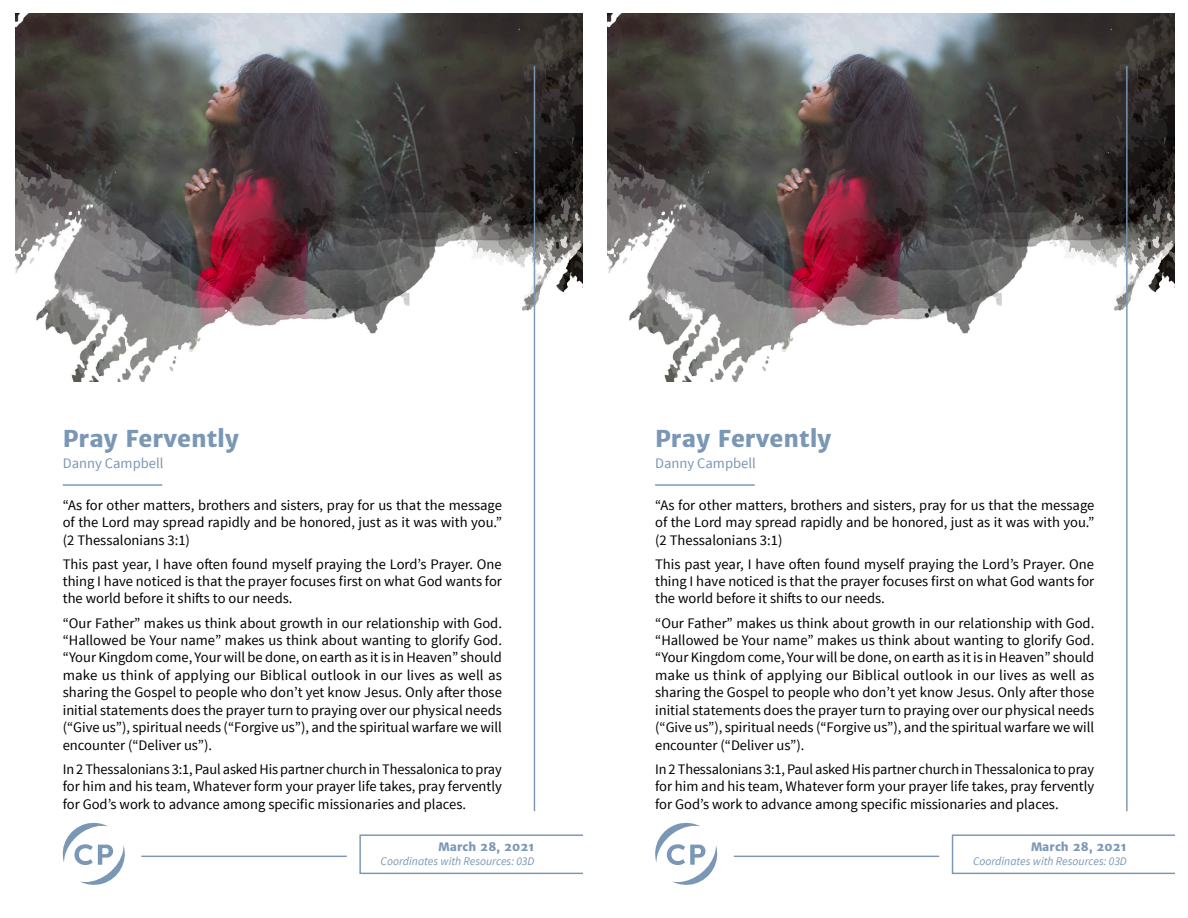
<style>
.page{position:relative;width:1188px;height:918px;background:#fff}
.page>*{position:absolute;margin:0;border:0;box-sizing:border-box;transform-origin:0 0}
.t1{font:800 23.25px "Merriweather Sans";color:#7a97b5}
.t2{font:14.55px/17.4px "Source Sans Pro";color:#000;text-align:justify}
.t3{font:14.55px "Source Sans Pro";color:#7a97b5}
.t4{font:italic 11.7px "Source Sans Pro";color:#7a97b5}
.t5{font:800 11.7px "Merriweather Sans";color:#7a97b5}
</style>
<div class="page">
<img style="left:608px;top:14px;width:566px;height:861px">
<svg style="left:652px;top:822px;width:69px;height:63px"></svg>
<hr style="left:655px;top:484px;width:100px;height:2px;background:#7a97b5">
<svg style="left:952px;top:834px;width:222px;height:40px"></svg>
<hr style="left:1126px;top:66px;width:2px;height:745px;background:#7a97b5">
<hr style="left:734px;top:856px;width:205px;height:1px;background:#7a97b5">
<img style="left:15px;top:14px;width:567px;height:861px">
<svg style="left:59px;top:822px;width:69px;height:63px"></svg>
<hr style="left:63px;top:484px;width:99px;height:2px;background:#7a97b5">
<svg style="left:359px;top:834px;width:223px;height:40px"></svg>
<hr style="left:534px;top:66px;width:1px;height:745px;background:#7a97b5">
<hr style="left:141px;top:856px;width:206px;height:1px;background:#7a97b5">
<h1 class="t1" style="left:63px;top:424px;width:178px">Pray Fervently</h1>
<h1 class="t1" style="left:655px;top:424px;width:178px">Pray Fervently</h1>
<p class="t3" style="left:63px;top:454px;width:102px">Danny Campbell</p>
<p class="t3" style="left:655px;top:454px;width:102px">Danny Campbell</p>
<p class="t2" style="left:63px;top:496px;width:441px">“As for other matters, brothers and sisters, pray for us that the message of the Lord may spread rapidly and be honored, just as it was with you.” (2 Thessalonians 3:1)</p>
<p class="t2" style="left:63px;top:555px;width:441px">This past year, I have often found myself praying the Lord’s Prayer. One thing I have noticed is that the prayer focuses first on what God wants for the world before it shifts to our needs.</p>
<p class="t2" style="left:63px;top:614px;width:441px">“Our Father” makes us think about growth in our relationship with God. “Hallowed be Your name” makes us think about wanting to glorify God. “Your Kingdom come, Your will be done, on earth as it is in Heaven” should make us think of applying our Biblical outlook in our lives as well as sharing the Gospel to people who don’t yet know Jesus. Only after those initial statements does the prayer turn to praying over our physical needs (“Give us”), spiritual needs (“Forgive us”), and the spiritual warfare we will encounter (“Deliver us”).</p>
<p class="t2" style="left:63px;top:761px;width:441px">In 2 Thessalonians 3:1, Paul asked His partner church in Thessalonica to pray for him and his team, Whatever form your prayer life takes, pray fervently for God’s work to advance among specific missionaries and places.</p>
<p class="t2" style="left:655px;top:496px;width:441px">“As for other matters, brothers and sisters, pray for us that the message of the Lord may spread rapidly and be honored, just as it was with you.” (2 Thessalonians 3:1)</p>
<p class="t2" style="left:655px;top:555px;width:441px">This past year, I have often found myself praying the Lord’s Prayer. One thing I have noticed is that the prayer focuses first on what God wants for the world before it shifts to our needs.</p>
<p class="t2" style="left:655px;top:614px;width:441px">“Our Father” makes us think about growth in our relationship with God. “Hallowed be Your name” makes us think about wanting to glorify God. “Your Kingdom come, Your will be done, on earth as it is in Heaven” should make us think of applying our Biblical outlook in our lives as well as sharing the Gospel to people who don’t yet know Jesus. Only after those initial statements does the prayer turn to praying over our physical needs (“Give us”), spiritual needs (“Forgive us”), and the spiritual warfare we will encounter (“Deliver us”).</p>
<p class="t2" style="left:655px;top:761px;width:441px">In 2 Thessalonians 3:1, Paul asked His partner church in Thessalonica to pray for him and his team, Whatever form your prayer life takes, pray fervently for God’s work to advance among specific missionaries and places.</p>
<p class="t5" style="left:439px;top:839px;width:97px">March 28, 2021</p>
<p class="t4" style="left:381px;top:854px;width:155px">Coordinates with Resources: 03D</p>
<p class="t5" style="left:1031px;top:839px;width:97px">March 28, 2021</p>
<p class="t4" style="left:973px;top:854px;width:155px">Coordinates with Resources: 03D</p>
</div>
